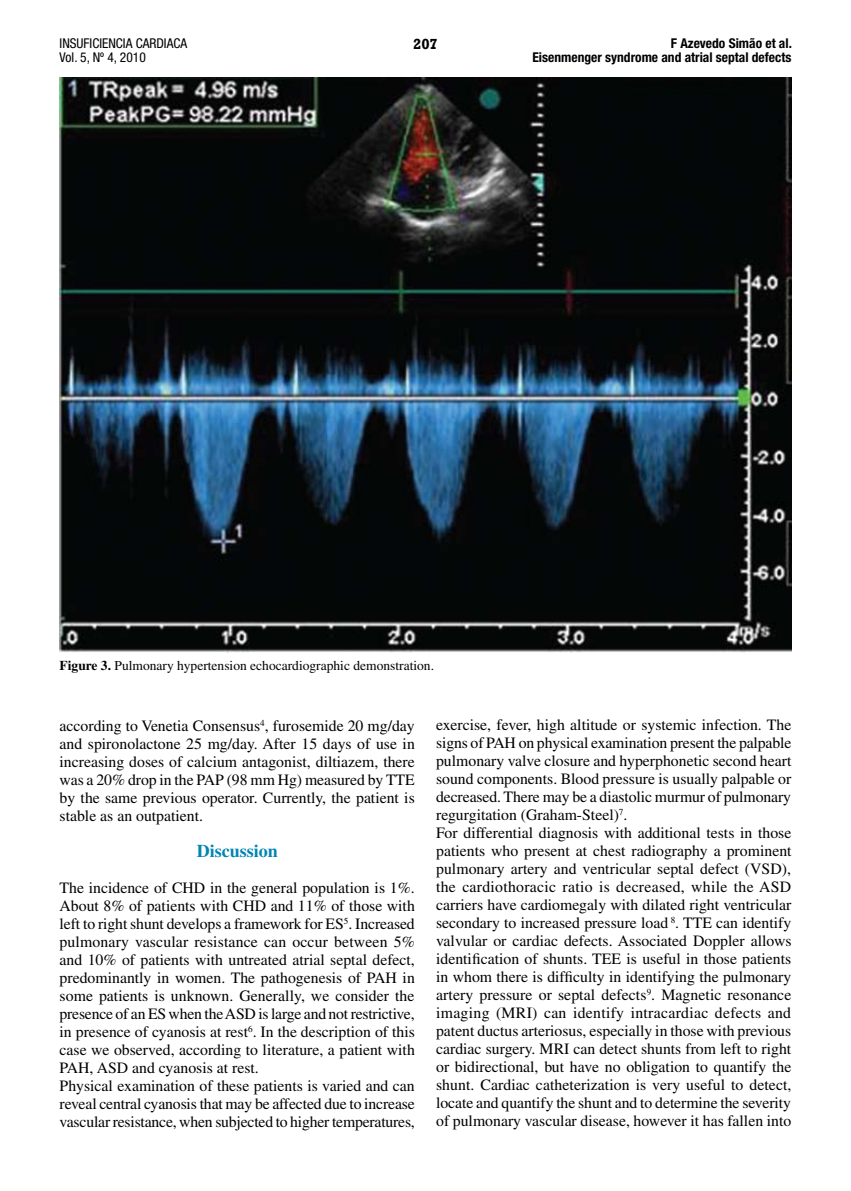
<style>
.page{position:relative;width:851px;height:1191px;background:#fff}
.page>*{position:absolute;margin:0;border:0;box-sizing:border-box;transform-origin:0 0}
.t1{font:700 18px "Times LT Std";color:#0084b5}
.t2{font:15.75px/18px "Times LT Std";color:#000}
.t3{font:700 15px "Rockwell";color:#000}
.t4{font:13.5px "Times LT Std";color:#000}
.t5{font:700 condensed 13.5px/14.4px "Helvetica Neue LT Std";color:#000;text-align:right}
.t6{font:condensed 13.5px/14.4px "Helvetica Neue LT Std";color:#000}
.s1{font-weight:700}
</style>
<div class="page">
<img style="left:60px;top:77px;width:731px;height:575px">
<p class="t6" style="left:60px;top:36px;width:129px">INSUFICIENCIA CARDIACA<br>Vol. 5, Nº 4, 2010</p>
<p class="t3" style="left:413px;top:34px;width:26px">207</p>
<p class="t5" style="left:532px;top:36px;width:261px">F Azevedo Simão et al.<br>Eisenmenger syndrome and atrial septal defects</p>
<p class="t4" style="left:60px;top:658px;width:376px"><span class="s1">Figure 3.</span> Pulmonary hypertension echocardiographic demonstration.</p>
<p class="t2" style="left:60px;top:716px;width:357px;text-align:justify">according to Venetia Consensus<sup>4</sup>, furosemide 20 mg/day and spironolactone 25 mg/day. After 15 days of use in increasing doses of calcium antagonist, diltiazem, there was a 20% drop in the PAP (98 mm Hg) measured by TTE by the same previous operator. Currently, the patient is stable as an outpatient.</p>
<p class="t1" style="left:197px;top:840px;width:83px">Discussion</p>
<p class="t2" style="left:60px;top:878px;width:357px">The incidence of CHD in the general population is 1%.<br>About 8% of patients with CHD and 11% of those with left to right shunt develops a framework for ES<sup>5</sup>. Increased pulmonary vascular resistance can occur between 5% and 10% of patients with untreated atrial septal defect, predominantly in women. The pathogenesis of PAH in some patients is unknown. Generally, we consider the presence of an ES when the ASD is large and not restrictive, in presence of cyanosis at rest<sup>6</sup>. In the description of this case we observed, according to literature, a patient with PAH, ASD and cyanosis at rest.<br>Physical examination of these patients is varied and can reveal central cyanosis that may be affected due to increase vascular resistance, when subjected to higher temperatures,</p>
<p class="t2" style="left:436px;top:716px;width:357px">exercise, fever, high altitude or systemic infection. The signs of PAH on physical examination present the palpable pulmonary valve closure and hyperphonetic second heart sound components. Blood pressure is usually palpable or decreased. There may be a diastolic murmur of pulmonary regurgitation (Graham-Steel)<sup>7</sup>.<br>For differential diagnosis with additional tests in those patients who present at chest radiography a prominent pulmonary artery and ventricular septal defect (VSD), the cardiothoracic ratio is decreased, while the ASD carriers have cardiomegaly with dilated right ventricular secondary to increased pressure load <sup>8</sup>. TTE can identify valvular or cardiac defects. Associated Doppler allows identification of shunts. TEE is useful in those patients in whom there is difficulty in identifying the pulmonary artery pressure or septal defects<sup>9</sup>. Magnetic resonance imaging (MRI) can identify intracardiac defects and patent ductus arteriosus, especially in those with previous cardiac surgery. MRI can detect shunts from left to right or bidirectional, but have no obligation to quantify the shunt. Cardiac catheterization is very useful to detect, locate and quantify the shunt and to determine the severity of pulmonary vascular disease, however it has fallen into</p>
</div>
